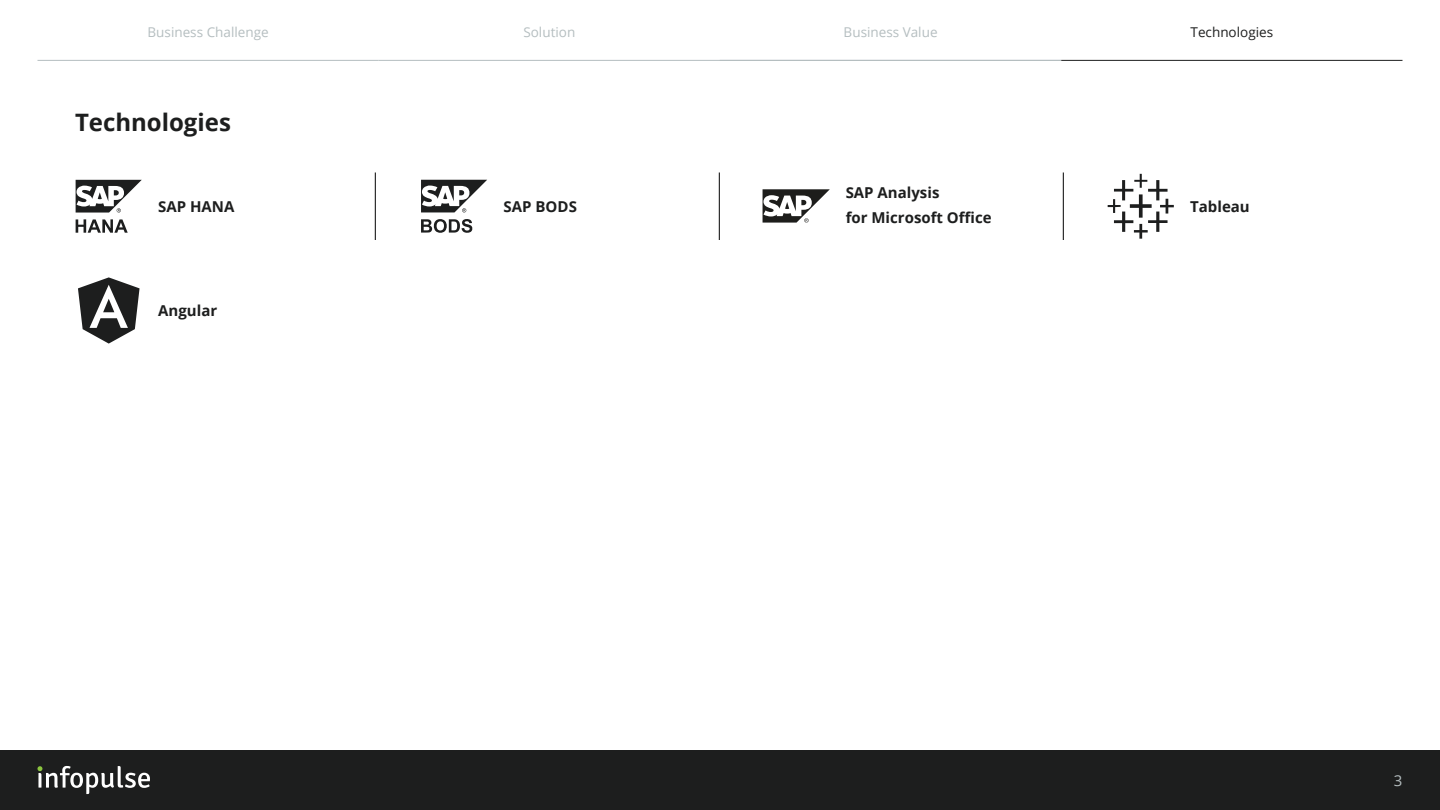
<style>
.page{position:relative;width:1440px;height:810px;background:#fff}
.page>*{position:absolute;margin:0;border:0;box-sizing:border-box;transform-origin:0 0}
.t1{font:700 24px "Open Sans";color:#1d1e1e}
.t2{font:700 15px/24.8px "Open Sans";color:#1d1e1e}
.t3{font:15px "Open Sans";color:#b5bec0}
.t4{font:13.5px "Open Sans";color:#b5bec0}
.t5{font:13.5px "Open Sans";color:#1d1e1e}
</style>
<div class="page">
<div style="left:0;top:750px;width:1440px;height:60px;background:#1d1e1e"></div>
<svg style="left:37px;top:766px;width:113px;height:28px"></svg>
<hr style="left:38px;top:60px;width:341px;height:1px;background:#b5bec0">
<hr style="left:379px;top:60px;width:341px;height:1px;background:#b5bec0">
<hr style="left:720px;top:60px;width:341px;height:1px;background:#b5bec0">
<hr style="left:1061px;top:60px;width:341px;height:1px;background:#1d1e1e">
<svg style="left:78px;top:277px;width:62px;height:67px"></svg>
<hr style="left:1063px;top:172px;width:1px;height:68px;background:#000">
<hr style="left:719px;top:172px;width:1px;height:68px;background:#000">
<hr style="left:375px;top:172px;width:1px;height:68px;background:#000">
<svg style="left:76px;top:180px;width:66px;height:33px"></svg>
<svg style="left:76px;top:219px;width:52px;height:14px"></svg>
<svg style="left:1108px;top:174px;width:66px;height:65px"></svg>
<svg style="left:421px;top:180px;width:66px;height:32px"></svg>
<svg style="left:421px;top:219px;width:52px;height:14px"></svg>
<svg style="left:763px;top:189px;width:67px;height:34px"></svg>
<p class="t4" style="left:148px;top:22px;width:123px">Business Challenge</p>
<p class="t4" style="left:523px;top:22px;width:53px">Solution</p>
<p class="t4" style="left:844px;top:22px;width:95px">Business Value</p>
<p class="t5" style="left:1191px;top:22px;width:84px">Technologies</p>
<h1 class="t1" style="left:75px;top:105px;width:157px">Technologies</h1>
<p class="t2" style="left:846px;top:180px;width:147px">SAP Analysis<br>for Microsoft Office</p>
<p class="t2" style="left:158px;top:194px;width:78px">SAP HANA</p>
<p class="t2" style="left:504px;top:194px;width:75px">SAP BODS</p>
<p class="t2" style="left:1190px;top:194px;width:61px">Tableau</p>
<p class="t2" style="left:158px;top:298px;width:60px">Angular</p>
<p class="t3" style="left:1394px;top:770px;width:10px">3</p>
</div>
